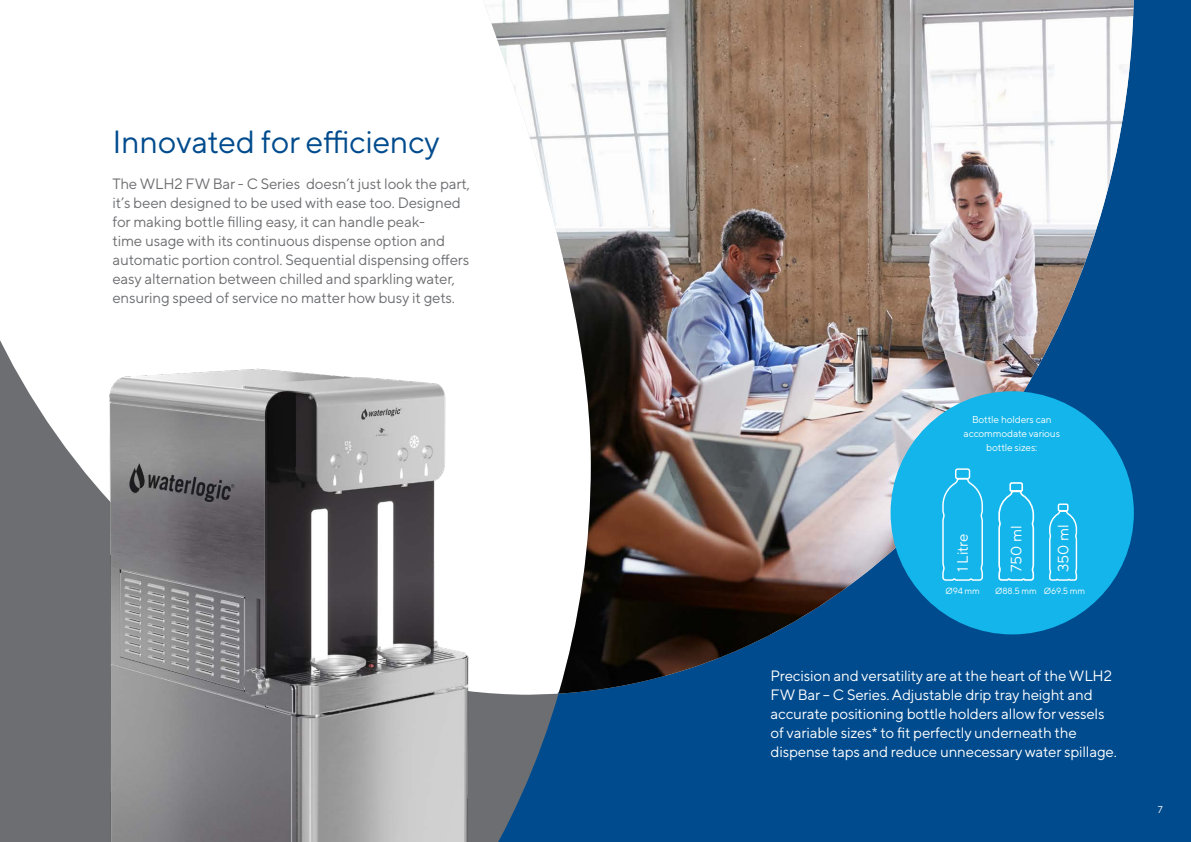
<style>
.page{position:relative;width:1191px;height:842px;background:#fff}
.page>*{position:absolute;margin:0;border:0;box-sizing:border-box;transform-origin:0 0}
.t1{font:32px "TT Norms Pro";letter-spacing:-.01em;color:#004b8d}
.t2{font:15px/19px "TT Norms Pro";letter-spacing:-.01em;color:#6d6e71}
.t3{font:15px/19px "TT Norms Pro";letter-spacing:-.01em;color:#fff}
.t4{font:10px/14px "TT Norms Pro";letter-spacing:-.01em;color:#fff;text-align:center}
.t5{font:9px "TT Norms Pro";letter-spacing:-.01em;color:#fff}
</style>
<div class="page">
<div style="left:695px;top:0;width:496px;height:842px;background:#004b8d"></div>
<img style="left:483px;top:0;width:650px;height:694px">
<img style="left:0;top:315px;width:695px;height:527px">
<div style="left:890px;top:391px;width:243px;height:243px;background:#13b5ea;border-radius:50%"></div>
<svg style="left:998px;top:482px;width:37px;height:99px"></svg>
<svg style="left:942px;top:468px;width:41px;height:113px"></svg>
<svg style="left:1049px;top:503px;width:29px;height:78px"></svg>
<h1 class="t1" style="left:112px;top:118px;width:329px">Innovated for efficiency</h1>
<p class="t2" style="left:112px;top:173px;width:359px">The WLH2 FW Bar - C Series doesn’t just look the part, it’s been designed to be used with ease too. Designed for making bottle filling easy, it can handle peak-<br>time usage with its continuous dispense option and automatic portion control. Sequential dispensing offers easy alternation between chilled and sparkling water, ensuring speed of service no matter how busy it gets.</p>
<p class="t4" style="left:963px;top:412px;width:98px">Bottle holders can accommodate various bottle sizes:</p>
<p class="t3" style="left:952px;top:572px;width:40px;rotate:-90deg">1 Litre</p>
<p class="t3" style="left:1005px;top:572px;width:48px;rotate:-90deg">750 ml</p>
<p class="t3" style="left:1052px;top:572px;width:49px;rotate:-90deg">350 ml</p>
<p class="t5" style="left:945px;top:584px;width:36px">Ø94 mm</p>
<p class="t5" style="left:995px;top:584px;width:91px">Ø88.5 mm Ø69.5 mm</p>
<p class="t3" style="left:770px;top:665px;width:348px">Precision and versatility are at the heart of the WLH2<br>FW Bar – C Series. Adjustable drip tray height and accurate positioning bottle holders allow for vessels of variable sizes* to fit perfectly underneath the dispense taps and reduce unnecessary water spillage.</p>
<p class="t4" style="left:1157px;top:801px;width:6px">7</p>
</div>
